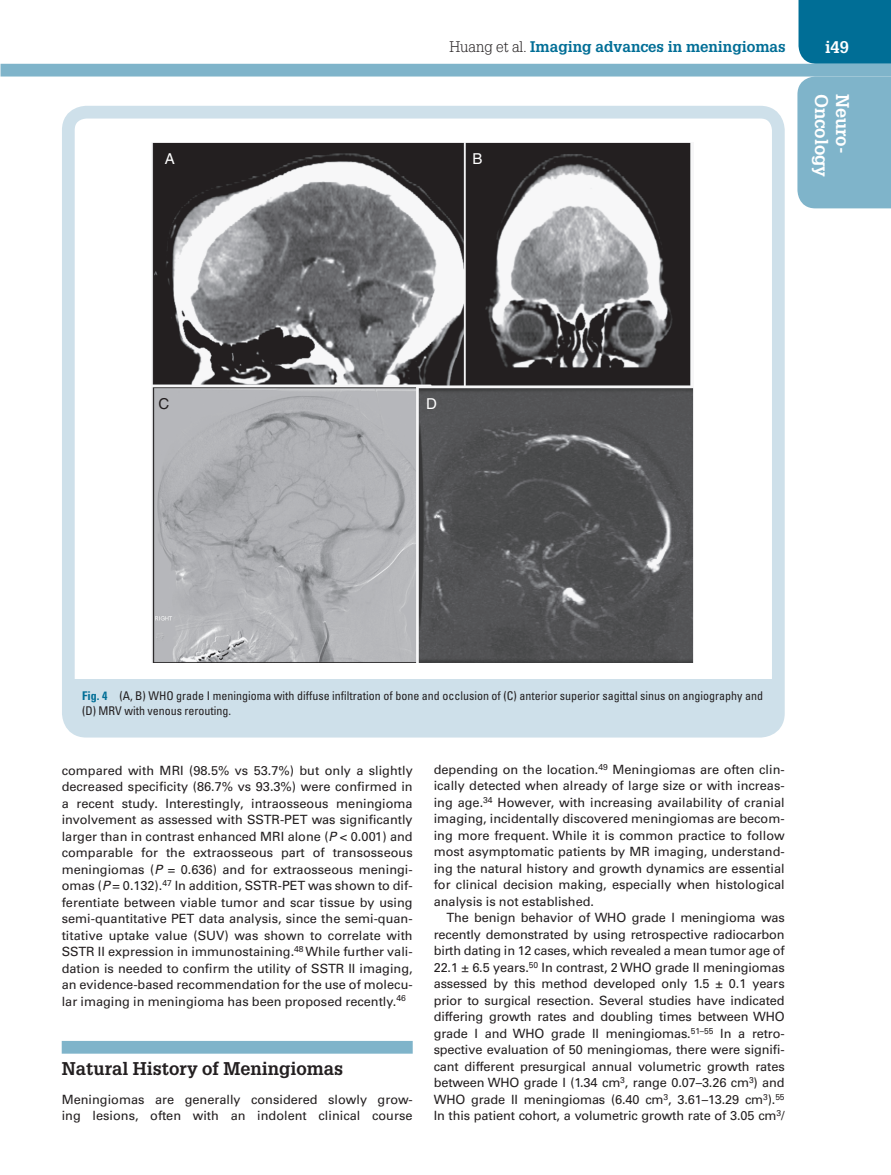
<style>
.page{position:relative;width:891px;height:1175px;background:#fff}
.page>*{position:absolute;margin:0;border:0;box-sizing:border-box;transform-origin:0 0}
.t1{font:700 18px "Glypha LT Std";color:#231f20}
.t2{font:700 18px "Glypha LT Std";color:#fff}
.t3{font:700 16.5px "Glypha LT Std";color:#fff}
.t4{font:700 15px "Glypha LT Std";color:#006e96}
.t5{font:15px "Helvetica";color:#fff}
.t6{font:15px "Helvetica";color:#231f20}
.t7{font:12.75px/16.5px "Univers LT Std";color:#231f20;text-align:justify}
.t8{font:condensed 12px/15px "Univers LT Std";color:#231f20}
.s1{font-weight:300;color:#231f20}
.s2{font-weight:700;color:#006e96}
.s3{font-style:italic}
</style>
<div class="page">
<div style="left:799px;top:0;width:92px;height:64px;background:#006e96"></div>
<div style="left:1px;top:64px;width:890px;height:12px;background:#7fb4ca"></div>
<div style="left:797px;top:76px;width:94px;height:132px;background:#7fb4ca"></div>
<div style="left:62px;top:1040px;width:351px;height:13px;background:#7fb4ca"></div>
<div style="left:73px;top:679px;width:700px;height:50px;background:#cee0ea"></div>
<img style="left:152px;top:143px;width:542px;height:520px">
<div style="left:62px;top:106px;width:723px;height:631px;border:13px solid #cee0ea;border-radius:18px"></div>
<p class="t4" style="left:449px;top:37px;width:338px"><span class="s1">Huang et al.</span> Imaging advances in meningiomas</p>
<p class="t3" style="left:825px;top:37px;width:25px">i49</p>
<h1 class="t2" style="left:833px;top:94px;width:85px;rotate:90deg">Oncology</h1>
<h1 class="t2" style="left:854px;top:94px;width:61px;rotate:90deg">Neuro-</h1>
<p class="t5" style="left:165px;top:150px;width:12px">A</p>
<p class="t5" style="left:472px;top:150px;width:12px">B</p>
<p class="t6" style="left:159px;top:395px;width:12px">C</p>
<p class="t5" style="left:426px;top:395px;width:12px">D</p>
<p class="t8" style="left:82px;top:688px;width:682px"><span class="s2">Fig. 4</span> (A, B) WHO grade I meningioma with diffuse infiltration of bone and occlusion of (C) anterior superior sagittal sinus on angiography and (D) MRV with venous rerouting.</p>
<p class="t7" style="left:62px;top:762px;width:353px">compared with MRI (98.5% vs 53.7%) but only a slightly decreased specificity (86.7% vs 93.3%) were confirmed in a recent study. Interestingly, intraosseous meningioma involvement as assessed with SSTR-PET was significantly larger than in contrast enhanced MRI alone (<span class="s3">P</span> &lt; 0.001) and comparable for the extraosseous part of transosseous meningiomas (<span class="s3">P</span> = 0.636) and for extraosseous meningi&shy;omas (<span class="s3">P</span> = 0.132).<sup>47</sup> In addition, SSTR-PET was shown to dif&shy;ferentiate between viable tumor and scar tissue by using semi-quantitative PET data analysis, since the semi-quan&shy;titative uptake value (SUV) was shown to correlate with SSTR II expression in immunostaining.<sup>48</sup> While further vali&shy;dation is needed to confirm the utility of SSTR II imaging, an evidence-based recommendation for the use of molecu&shy;lar imaging in meningioma has been proposed recently.<sup>46</sup></p>
<h1 class="t1" style="left:62px;top:1057px;width:283px">Natural History of Meningiomas</h1>
<p class="t7" style="left:62px;top:1091px;width:352px">Meningiomas are generally considered slowly grow&shy;ing lesions, often with an indolent clinical course</p>
<p class="t7" style="left:434px;top:761px;width:353px">depending on the location.<sup>49</sup> Meningiomas are often clin&shy;ically detected when already of large size or with increas&shy;ing age.<sup>34</sup> However, with increasing availability of cranial imaging, incidentally discovered meningiomas are becom&shy;ing more frequent. While it is common practice to follow most asymptomatic patients by MR imaging, understand&shy;ing the natural history and growth dynamics are essential for clinical decision making, especially when histological analysis is not established.</p>
<p class="t7" style="left:434px;top:909px;width:353px;text-indent:13px">The benign behavior of WHO grade I meningioma was recently demonstrated by using retrospective radiocarbon birth dating in 12 cases, which revealed a mean tumor age of 22.1 ± 6.5 years.<sup>50</sup> In contrast, 2 WHO grade II meningiomas assessed by this method developed only 1.5 ± 0.1 years prior to surgical resection. Several studies have indicated differing growth rates and doubling times between WHO grade I and WHO grade II meningiomas.<sup>51–55</sup> In a retro&shy;spective evaluation of 50 meningiomas, there were signifi&shy;cant different presurgical annual volumetric growth rates between WHO grade I (1.34 cm<sup>3</sup>, range 0.07–3.26 cm<sup>3</sup>) and WHO grade II meningiomas (6.40 cm<sup>3</sup>, 3.61–13.29 cm<sup>3</sup>).<sup>55<br></sup>In this patient cohort, a volumetric growth rate of 3.05 cm<sup>3</sup>/</p>
</div>
